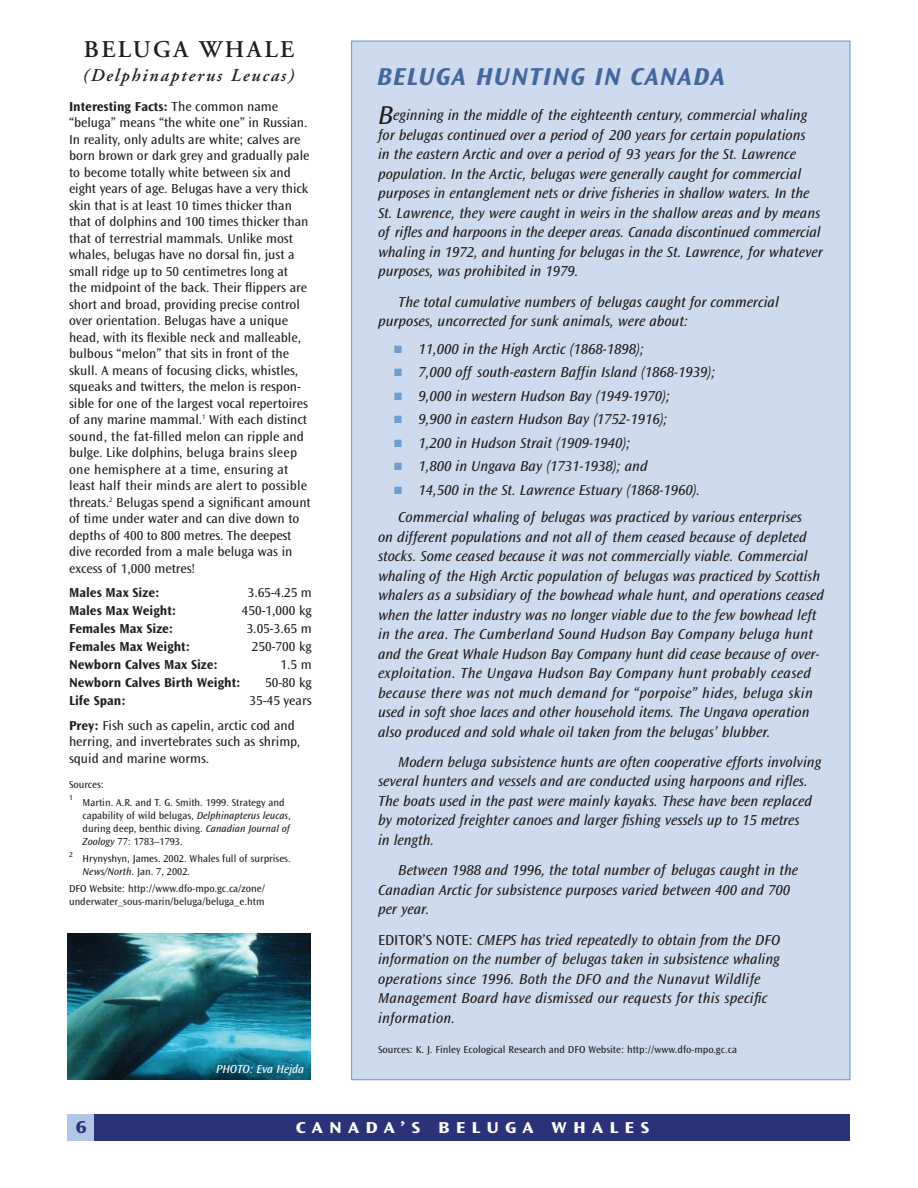
<style>
.page{position:relative;width:918px;height:1188px;background:#fff}
.page>*{position:absolute;margin:0;border:0;box-sizing:border-box;transform-origin:0 0}
.t1{font:25.5px "Ocean Sans MM It 648 475";letter-spacing:.05em;color:#43679f}
.t2{font:600 24px "Adobe Garamond";letter-spacing:.1em;color:#231f20}
.t3{font:italic 600 18px "Adobe Garamond";letter-spacing:.1em;color:#231f20}
.t4{font:18px "Ocean Sans MM 648 475";color:#2b3278;scale:1.2 1}
.t5{font:16.5px "Ocean Sans MM 648 475";letter-spacing:.31em;color:#fff;scale:1.2 1}
.t6{font:15px/19.5px "Ocean Sans MM It 403 475";color:#231f20}
.t7{font:13.5px/16.5px "Ocean Sans MM 403 475";color:#231f20}
.t8{font:13.5px "Ocean Sans MM 648 475";color:#231f20}
.t9{font:12px "Ocean Sans MM It 403 475";color:#fff}
.t10{font:10.5px/13.2px "Ocean Sans MM 403 475";color:#231f20}
.t11{font:7.5px "Ocean Sans MM 403 475";color:#231f20}
.s1{font-family:"Ocean Sans MM 403 475"}
.s2{font-family:"Ocean Sans MM 648 475"}
.s3{font-family:"Ocean Sans MM It 403 475"}
.s4{font-size:27px}
.s5{color:#6e9fd0}
</style>
<div class="page">
<div style="left:94px;top:1114px;width:756px;height:27px;background:#2b3278"></div>
<div style="left:68px;top:1114px;width:26px;height:27px;background:#b2c7e4"></div>
<img style="left:68px;top:934px;width:243px;height:146px">
<div style="left:352px;top:41px;width:498px;height:1039px;background:#cedbee"></div>
<h2 class="t2" style="left:84px;top:39px;width:212px">BELUGA WHALE</h2>
<p class="t3" style="left:83px;top:68px;width:213px">(Delphinapterus Leucas)</p>
<p class="t8" style="left:69px;top:101px;width:211px">Interesting Facts: <span class="s1">The common name</span></p>
<p class="t7" style="left:69px;top:116px;width:243px">“beluga” means “the white one” in Russian.<br>In reality, only adults are white; calves are born brown or dark grey and gradually pale to become totally white between six and eight years of age. Belugas have a very thick skin that is at least 10 times thicker than that of dolphins and 100 times thicker than that of terrestrial mammals. Unlike most whales, belugas have no dorsal fin, just a small ridge up to 50 centimetres long at<br>the midpoint of the back. Their flippers are short and broad, providing precise control over orientation. Belugas have a unique head, with its flexible neck and malleable, bulbous “melon” that sits in front of the skull. A means of focusing clicks, whistles, squeaks and twitters, the melon is respon&shy;sible for one of the largest vocal repertoires of any marine mammal.<sup>1</sup> With each distinct sound, the fat-filled melon can ripple and bulge. Like dolphins, beluga brains sleep one hemisphere at a time, ensuring at least half their minds are alert to possible threats.<sup>2</sup> Belugas spend a significant amount of time under water and can dive down to depths of 400 to 800 metres. The deepest dive recorded from a male beluga was in excess of 1,000 metres!</p>
<p class="t8" style="left:69px;top:588px;width:92px">Males Max Size:</p>
<p class="t7" style="left:248px;top:586px;width:65px">3.65-4.25 m</p>
<p class="t8" style="left:69px;top:606px;width:109px">Males Max Weight:</p>
<p class="t7" style="left:242px;top:604px;width:71px">450-1,000 kg</p>
<p class="t8" style="left:69px;top:624px;width:106px">Females Max Size:</p>
<p class="t7" style="left:247px;top:622px;width:66px">3.05-3.65 m</p>
<p class="t8" style="left:69px;top:642px;width:123px">Females Max Weight:</p>
<p class="t7" style="left:252px;top:640px;width:61px">250-700 kg</p>
<p class="t8" style="left:69px;top:660px;width:150px">Newborn Calves Max Size:</p>
<p class="t7" style="left:280px;top:658px;width:33px">1.5 m</p>
<p class="t8" style="left:69px;top:678px;width:173px">Newborn Calves Birth Weight:</p>
<p class="t7" style="left:265px;top:676px;width:48px">50-80 kg</p>
<p class="t8" style="left:69px;top:696px;width:58px">Life Span:</p>
<p class="t7" style="left:69px;top:690px;width:244px;line-height:24.6px;text-indent:181px">35-45 years<br><span class="s2">Prey:</span> Fish such as capelin, arctic cod and</p>
<p class="t7" style="left:69px;top:735px;width:233px">herring, and invertebrates such as shrimp, squid and marine worms.</p>
<p class="t10" style="left:69px;top:779px;width:36px">Sources:</p>
<p class="t11" style="left:69px;top:795px;width:5px">1</p>
<p class="t10" style="left:83px;top:796px;width:210px">Martin. A.R. and T. G. Smith. 1999. Strategy and capability of wild belugas, <span class="s3">Delphinapterus leucas</span>, during deep, benthic diving. <span class="s3">Canadian Journal of Zoology</span> 77: 1783–1793.</p>
<p class="t11" style="left:69px;top:851px;width:5px">2</p>
<p class="t10" style="left:83px;top:853px;width:210px">Hrynyshyn, James. 2002. Whales full of surprises.<br><span class="s3">News/North</span>. Jan. 7, 2002.</p>
<p class="t10" style="left:69px;top:883px;width:198px">DFO Website: http://www.dfo-mpo.gc.ca/zone/ underwater_sous-marin/beluga/beluga_e.htm</p>
<p class="t9" style="left:216px;top:1063px;width:90px">PHOTO: Eva Hejda</p>
<h1 class="t1" style="left:377px;top:66px;width:349px">BELUGA HUNTING IN CANADA</h1>
<p class="t6" style="left:378px;top:106px;width:446px"><span class="s4">B</span>eginning in the middle of the eighteenth century, commercial whaling for belugas continued over a period of 200 years for certain populations<br>in the eastern Arctic and over a period of 93 years for the St. Lawrence population. In the Arctic, belugas were generally caught for commercial purposes in entanglement nets or drive fisheries in shallow waters. In the St. Lawrence, they were caught in weirs in the shallow areas and by means of rifles and harpoons in the deeper areas. Canada discontinued commercial whaling in 1972, and hunting for belugas in the St. Lawrence, for whatever purposes, was prohibited in 1979.</p>
<p class="t6" style="left:378px;top:292px;width:402px;text-indent:20px">The total cumulative numbers of belugas caught for commercial purposes, uncorrected for sunk animals, were about:</p>
<p class="t6" style="left:394px;top:339px;width:251px"><span class="s5">■</span> 11,000 in the High Arctic (1868-1898);</p>
<p class="t6" style="left:394px;top:363px;width:323px"><span class="s5">■</span> 7,000 off south-eastern Baffin Island (1868-1939);</p>
<p class="t6" style="left:394px;top:386px;width:277px"><span class="s5">■</span> 9,000 in western Hudson Bay (1949-1970);</p>
<p class="t6" style="left:394px;top:410px;width:275px"><span class="s5">■</span> 9,900 in eastern Hudson Bay (1752-1916);</p>
<p class="t6" style="left:394px;top:433px;width:238px"><span class="s5">■</span> 1,200 in Hudson Strait (1909-1940);</p>
<p class="t6" style="left:394px;top:457px;width:255px"><span class="s5">■</span> 1,800 in Ungava Bay (1731-1938); and</p>
<p class="t6" style="left:394px;top:476px;width:409px;line-height:27.6px"><span class="s5">■</span> 14,500 in the St. Lawrence Estuary (1868-1960).<br>Commercial whaling of belugas was practiced by various enterprises</p>
<p class="t6" style="left:378px;top:527px;width:448px">on different populations and not all of them ceased because of depleted stocks. Some ceased because it was not commercially viable. Commercial whaling of the High Arctic population of belugas was practiced by Scottish whalers as a subsidiary of the bowhead whale hunt, and operations ceased when the latter industry was no longer viable due to the few bowhead left in the area. The Cumberland Sound Hudson Bay Company beluga hunt and the Great Whale Hudson Bay Company hunt did cease because of over&shy;exploitation. The Ungava Hudson Bay Company hunt probably ceased because there was not much demand for “porpoise” hides, beluga skin used in soft shoe laces and other household items. The Ungava operation also produced and sold whale oil taken from the belugas’ blubber.</p>
<p class="t6" style="left:378px;top:753px;width:445px;text-indent:20px">Modern beluga subsistence hunts are often cooperative efforts involving several hunters and vessels and are conducted using harpoons and rifles.<br>The boats used in the past were mainly kayaks. These have been replaced by motorized freighter canoes and larger fishing vessels up to 15 metres<br>in length.</p>
<p class="t6" style="left:378px;top:861px;width:422px;text-indent:20px">Between 1988 and 1996, the total number of belugas caught in the<br>Canadian Arctic for subsistence purposes varied between 400 and 700 per year.</p>
<p class="t6" style="left:378px;top:930px;width:404px"><span class="s1">EDITOR’S NOTE:</span> CMEPS has tried repeatedly to obtain from the DFO information on the number of belugas taken in subsistence whaling operations since 1996. Both the DFO and the Nunavut Wildlife Management Board have dismissed our requests for this specific information.</p>
<p class="t10" style="left:378px;top:1044px;width:361px">Sources: K. J. Finley Ecological Research and DFO Website: http://www.dfo-mpo.gc.ca</p>
<p class="t4" style="left:75px;top:1121px;width:11px">6</p>
<p class="t5" style="left:296px;top:1121px;width:296px">CANADA’S BELUGA WHALES</p>
</div>
